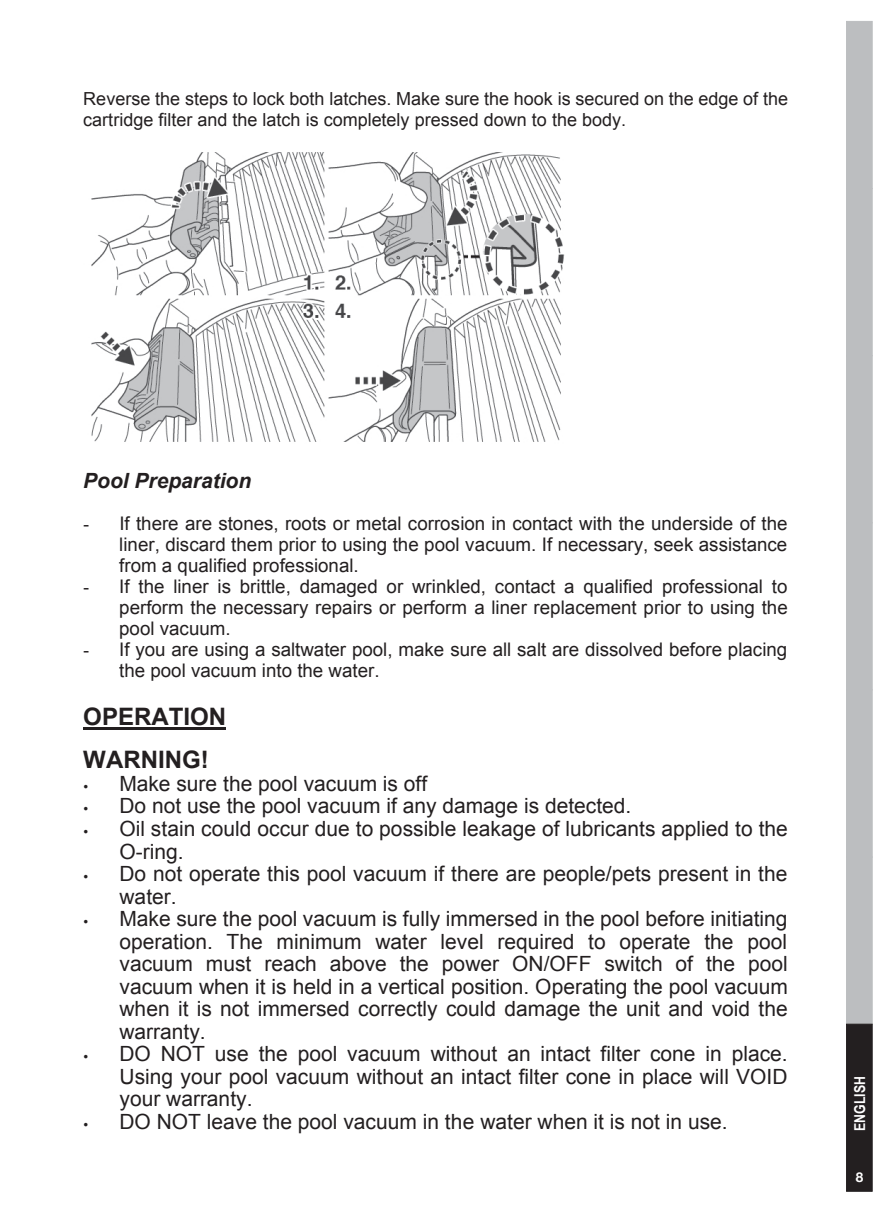
<style>
.page{position:relative;width:894px;height:1213px;background:#fff}
.page>*{position:absolute;margin:0;border:0;box-sizing:border-box;transform-origin:0 0}
.t1{font:700 24px/43.8px "Arial";color:#231f20}
.t2{font:21px/22.5px "Arial";color:#231f20}
.t3{font:italic 700 21px "Arial";color:#231f20}
.t4{font:18.75px/21px "Arial";color:#231f20;text-align:justify}
.t5{font:18px/20.7px "Arial";color:#231f20}
.t6{font:700 15px "Arial Narrow";color:#fff}
.t7{font:700 13.5px "Helvetica Neue";color:#fff}
.s1{font-family:"Times New Roman"}
</style>
<div class="page">
<img style="left:91px;top:152px;width:473px;height:290px">
<hr style="left:83px;top:727px;width:143px;height:2px;background:#231f20">
<div style="left:845px;top:355px;width:27px;height:168px;background:#bcbec0;border:1px solid #bcbec0"></div>
<div style="left:845px;top:188px;width:27px;height:168px;background:#bcbec0;border:1px solid #bcbec0"></div>
<div style="left:845px;top:21px;width:27px;height:168px;background:#bcbec0;border:1px solid #bcbec0"></div>
<div style="left:845px;top:522px;width:27px;height:168px;background:#bcbec0;border:1px solid #bcbec0"></div>
<div style="left:845px;top:856px;width:27px;height:168px;background:#bcbec0;border:1px solid #bcbec0"></div>
<div style="left:845px;top:689px;width:27px;height:168px;background:#bcbec0;border:1px solid #bcbec0"></div>
<div style="left:845px;top:1023px;width:27px;height:168px;background:#231f20;border:1px solid #231f20"></div>
<p class="t5" style="left:83px;top:89px;width:706px">Reverse the steps to lock both latches. Make sure the hook is secured on the edge of the cartridge filter and the latch is completely pressed down to the body.</p>
<p class="t3" style="left:83px;top:467px;width:169px">Pool Preparation</p>
<p class="t4" style="left:119px;top:513px;width:669px;text-indent:-36px"><span class="s1">-</span> If there are stones, roots or metal corrosion in contact with the underside of the liner, discard them prior to using the pool vacuum. If necessary, seek assistance from a qualified professional.</p>
<p class="t4" style="left:119px;top:576px;width:669px;text-indent:-36px"><span class="s1">-</span> If the liner is brittle, damaged or wrinkled, contact a qualified professional to perform the necessary repairs or perform a liner replacement prior to using the pool vacuum.</p>
<p class="t4" style="left:119px;top:639px;width:669px;text-indent:-36px"><span class="s1">-</span> If you are using a saltwater pool, make sure all salt are dissolved before placing the pool vacuum into the water.</p>
<p class="t1" style="left:83px;top:695px;width:144px">OPERATION<br>WARNING!</p>
<p class="t2" style="left:83px;top:772px;width:345px">• Make sure the pool vacuum is off</p>
<p class="t2" style="left:83px;top:795px;width:549px">• Do not use the pool vacuum if any damage is detected.</p>
<p class="t2" style="left:119px;top:817px;width:669px;text-indent:-36px">• Oil stain could occur due to possible leakage of lubricants applied to the<br>O-ring.</p>
<p class="t2" style="left:119px;top:862px;width:669px;text-indent:-36px">• Do not operate this pool vacuum if there are people/pets present in the water.</p>
<p class="t2" style="left:119px;top:907px;width:669px;text-align:justify;text-indent:-36px">• Make sure the pool vacuum is fully immersed in the pool before initiating operation. The minimum water level required to operate the pool vacuum must reach above the power ON/OFF switch of the pool vacuum when it is held in a vertical position. Operating the pool vacuum when it is not immersed correctly could damage the unit and void the warranty.</p>
<p class="t2" style="left:119px;top:1042px;width:669px;text-align:justify;text-indent:-36px">• DO NOT use the pool vacuum without an intact filter cone in place.<br>Using your pool vacuum without an intact filter cone in place will VOID your warranty.</p>
<p class="t2" style="left:83px;top:1110px;width:645px">• DO NOT leave the pool vacuum in the water when it is not in use.</p>
<p class="t6" style="left:848px;top:1130px;width:56px;rotate:-90deg">ENGLISH</p>
<p class="t7" style="left:855px;top:1166px;width:9px">8</p>
</div>
